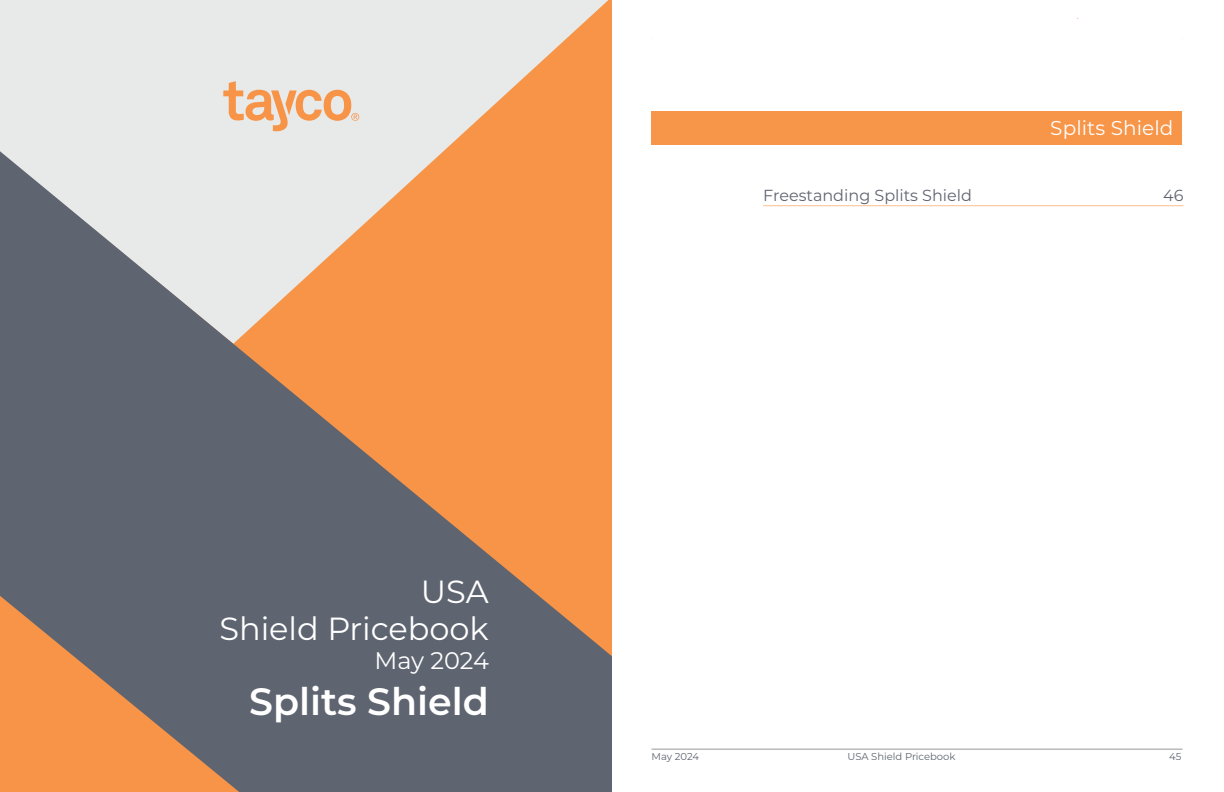
<style>
.page{position:relative;width:1224px;height:792px;background:#fff}
.page>*{position:absolute;margin:0;border:0;box-sizing:border-box;transform-origin:0 0}
.chapter_head{font:600 38px "Montserrat";color:#fff}
.t1{font:32px/37px "Montserrat";color:#fff;text-align:right}
.date{font:24px "Montserrat";letter-spacing:-.005em;color:#fff}
.section_head{font:20px "Montserrat";letter-spacing:.005em;color:#fff}
.t2{font:16px "Montserrat";color:#5e6470}
.t3{font:10px "Montserrat";color:#5e6470}
</style>
<div class="page">
<hr style="left:652px;top:749px;width:530px;height:1px;background:#97999b">
<svg style="left:0;top:0;width:608px;height:151px;fill:#e7eae9"></svg>
<svg style="left:0;top:151px;width:612px;height:641px;fill:#5e6470"></svg>
<svg style="left:223px;top:81px;width:136px;height:53px"></svg>
<div style="left:652px;top:111px;width:530px;height:33px;background:#f79548"></div>
<hr style="left:763px;top:205px;width:421px;height:1px;background:#fac091">
<p class="t1" style="left:219px;top:572px;width:271px">USA<br>Shield Pricebook</p>
<p class="date" style="left:374px;top:644px;width:116px">May 2024</p>
<p class="chapter_head" style="left:249px;top:674px;width:241px">Splits Shield</p>
<p class="section_head" style="left:1050px;top:114px;width:125px">Splits Shield</p>
<p class="t2" style="left:763px;top:184px;width:210px">Freestanding Splits Shield</p>
<p class="t2" style="left:1163px;top:184px;width:22px">46</p>
<p class="t3" style="left:652px;top:749px;width:49px">May 2024</p>
<p class="t3" style="left:847px;top:749px;width:110px">USA Shield Pricebook</p>
<p class="t3" style="left:1169px;top:749px;width:14px">45</p>
</div>
